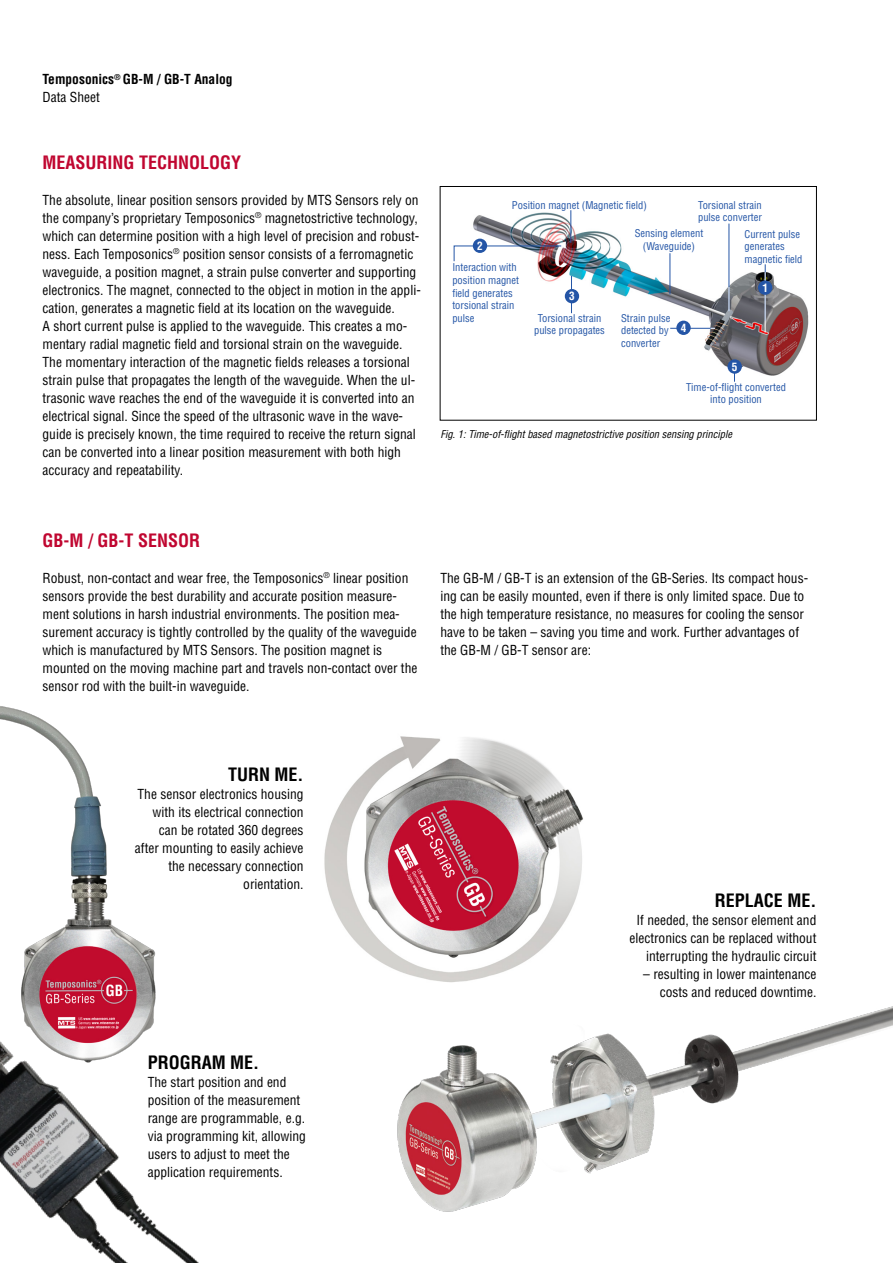
<style>
.page{position:relative;width:893px;height:1263px;background:#fff}
.page>*{position:absolute;margin:0;border:0;box-sizing:border-box;transform-origin:0 0}
.t1{font:700 condensed 18px "Helvetica LT Std";color:#c00630}
.t2{font:700 condensed 18px "Helvetica LT Std";color:#000}
.t3{font:condensed 13.5px/18px "Helvetica LT Std";color:#000}
.t4{font:700 condensed 13.5px/18px "Helvetica LT Std";color:#000}
.t5{font:700 condensed 11.25px "Helvetica LT Std";color:#fff}
.t6{font:condensed 10.5px/12.6px "Helvetica LT Std";color:#2455a6}
.t7{font:italic condensed 10.5px "Helvetica LT Std";color:#000}
.s1{font-weight:400}
</style>
<div class="page">
<img style="left:453px;top:210px;width:356px;height:166px">
<div style="left:727px;top:359px;width:15px;height:15px;background:#2455a6;border-radius:50%"></div>
<hr style="left:670px;top:253px;width:1px;height:41px;background:#2455a6">
<hr style="left:571px;top:276px;width:1px;height:37px;background:#2455a6">
<hr style="left:670px;top:328px;width:45px;height:1px;background:#2455a6">
<hr style="left:571px;top:210px;width:1px;height:33px;background:#2455a6">
<hr style="left:729px;top:224px;width:1px;height:87px;background:#2455a6">
<hr style="left:765px;top:264px;width:1px;height:57px;background:#2455a6">
<hr style="left:765px;top:272px;width:1px;height:60px;background:#fff">
<svg style="left:454px;top:246px;width:108px;height:16px"></svg>
<div style="left:676px;top:321px;width:15px;height:14px;background:#2455a6;border-radius:50%"></div>
<div style="left:758px;top:280px;width:14px;height:15px;background:#2455a6;border-radius:50%"></div>
<div style="left:473px;top:239px;width:14px;height:14px;background:#2455a6;border-radius:50%"></div>
<div style="left:565px;top:289px;width:14px;height:14px;background:#2455a6;border-radius:50%"></div>
<svg style="left:729px;top:287px;width:1px;height:24px"></svg>
<div style="left:440px;top:186px;width:377px;height:235px;border:1px solid #000"></div>
<img style="left:0;top:706px;width:199px;height:557px">
<img style="left:324px;top:736px;width:259px;height:232px">
<img style="left:391px;top:958px;width:502px;height:254px">
<p class="t4" style="left:43px;top:70px;width:192px">Temposonics<sup>®</sup> GB-M / GB-T Analog<br><span class="s1">Data Sheet</span></p>
<h1 class="t1" style="left:43px;top:151px;width:200px">MEASURING TECHNOLOGY</h1>
<p class="t3" style="left:43px;top:191px;width:380px">The absolute, linear position sensors provided by MTS Sensors rely on the company’s proprietary Temposonics<sup>®</sup> magnetostrictive technology, which can determine position with a high level of precision and robust&shy;ness. Each Temposonics<sup>®</sup> position sensor consists of a ferromagnetic waveguide, a position magnet, a strain pulse converter and supporting electronics. The magnet, connected to the object in motion in the appli&shy;cation, generates a magnetic field at its location on the waveguide.<br>A short current pulse is applied to the waveguide. This creates a mo&shy;mentary radial magnetic field and torsional strain on the waveguide.<br>The momentary interaction of the magnetic fields releases a torsional strain pulse that propagates the length of the waveguide. When the ul&shy;trasonic wave reaches the end of the waveguide it is converted into an electrical signal. Since the speed of the ultrasonic wave in the wave&shy;guide is precisely known, the time required to receive the return signal can be converted into a linear position measurement with both high accuracy and repeatability.</p>
<p class="t6" style="left:512px;top:198px;width:137px">Position magnet (Magnetic field)</p>
<p class="t6" style="left:698px;top:199px;width:65px">Torsional strain pulse converter</p>
<p class="t5" style="left:477px;top:239px;width:7px">2</p>
<p class="t6" style="left:452px;top:261px;width:68px">Interaction with position magnet field generates torsional strain pulse</p>
<p class="t5" style="left:569px;top:289px;width:7px">3</p>
<p class="t6" style="left:635px;top:227px;width:70px;text-align:center">Sensing element (Waveguide)</p>
<p class="t6" style="left:534px;top:312px;width:72px;text-align:center">Torsional strain pulse propagates</p>
<p class="t6" style="left:621px;top:312px;width:51px">Strain pulse detected by converter</p>
<p class="t5" style="left:681px;top:321px;width:7px">4</p>
<p class="t6" style="left:744px;top:227px;width:60px">Current pulse generates magnetic field</p>
<p class="t5" style="left:762px;top:281px;width:7px">1</p>
<p class="t5" style="left:732px;top:359px;width:7px">5</p>
<p class="t6" style="left:686px;top:380px;width:101px;text-align:center">Time-of-flight converted into position</p>
<p class="t7" style="left:440px;top:428px;width:293px">Fig. 1: Time-of-flight based magnetostrictive position sensing principle</p>
<h1 class="t1" style="left:43px;top:529px;width:159px">GB-M / GB-T SENSOR</h1>
<p class="t3" style="left:43px;top:569px;width:376px">Robust, non-contact and wear free, the Temposonics<sup>®</sup> linear position sensors provide the best durability and accurate position measure&shy;ment solutions in harsh industrial environments. The position mea&shy;surement accuracy is tightly controlled by the quality of the waveguide which is manufactured by MTS Sensors. The position magnet is mounted on the moving machine part and travels non-contact over the sensor rod with the built-in waveguide.</p>
<p class="t3" style="left:440px;top:569px;width:369px">The GB-M / GB-T is an extension of the GB-Series. Its compact hous&shy;ing can be easily mounted, even if there is only limited space. Due to the high temperature resistance, no measures for cooling the sensor have to be taken – saving you time and work. Further advantages of the GB-M / GB-T sensor are:</p>
<h1 class="t2" style="left:228px;top:763px;width:77px">TURN ME.</h1>
<p class="t3" style="left:135px;top:785px;width:170px;text-align:right">The sensor electronics housing with its electrical connection can be rotated 360 degrees after mounting to easily achieve the necessary connection orientation.</p>
<h1 class="t2" style="left:148px;top:1051px;width:113px">PROGRAM ME.</h1>
<p class="t3" style="left:148px;top:1073px;width:160px">The start position and end position of the measurement range are programmable, e.g. via programming kit, allowing users to adjust to meet the application requirements.</p>
<h1 class="t2" style="left:715px;top:889px;width:103px">REPLACE ME.</h1>
<p class="t3" style="left:629px;top:911px;width:189px;text-align:right">If needed, the sensor element and electronics can be replaced without interrupting the hydraulic circuit</p>
<p class="t3" style="left:643px;top:965px;width:175px;text-align:right">– resulting in lower maintenance costs and reduced downtime.</p>
</div>
